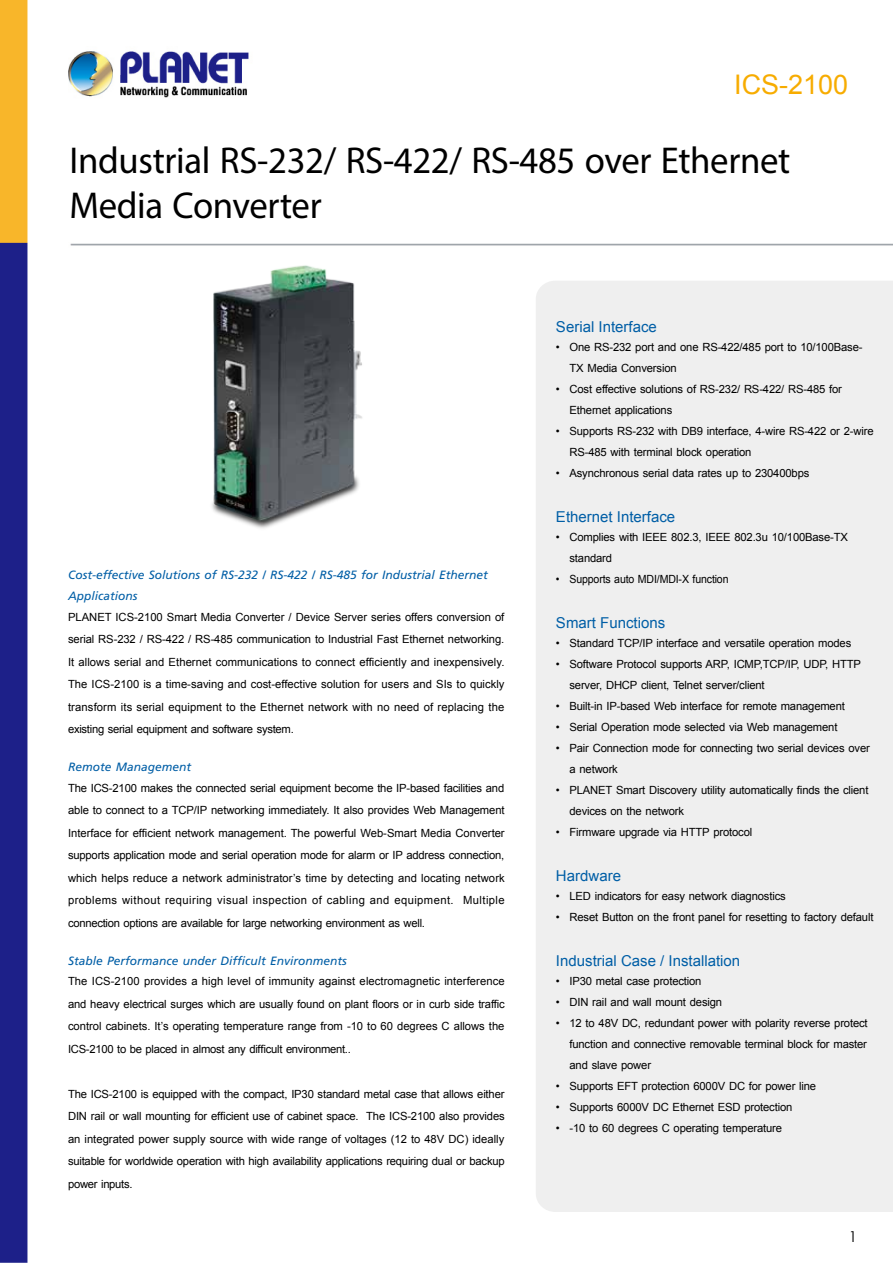
<style>
.page{position:relative;width:893px;height:1263px;background:#fff}
.page>*{position:absolute;margin:0;border:0;box-sizing:border-box;transform-origin:0 0}
.t1{font:37.5px/45px "Myriad Pro";letter-spacing:-.01em;color:#000}
.t2{font:27px "Arial";color:#f7ac00}
.t3{font:15px "Arial";color:#005ea6}
.t4{font:15px "Century Gothic";color:#000}
.t5{font:italic 12px/21px "Frutiger";color:#005ea6}
.t6{font:11.25px/22.5px "Arial";letter-spacing:-.015em;color:#000}
.t7{font:11.25px "Arial";letter-spacing:-.015em;color:#000;scale:.94 1}
</style>
<div class="page">
<img style="left:0;top:0;width:893px;height:1263px">
<div style="left:536px;top:281px;width:357px;height:931px;background:#efefef"></div>
<img style="left:201px;top:257px;width:172px;height:273px">
<h2 class="t2" style="left:734px;top:67px;width:116px">ICS-2100</h2>
<h1 class="t1" style="left:69px;top:137px;width:722px">Industrial RS-232/ RS-422/ RS-485 over Ethernet<br>Media Converter</h1>
<p class="t5" style="left:68px;top:565px;width:421px">Cost-effective Solutions of RS-232 / RS-422 / RS-485 for Industrial Ethernet<br>Applications</p>
<p class="t6" style="left:68px;top:606px;width:438px;text-align:justify">PLANET ICS-2100 Smart Media Converter / Device Server series offers conversion of serial RS-232 / RS-422 / RS-485 communication to Industrial Fast Ethernet networking.<br>It allows serial and Ethernet communications to connect efficiently and inexpensively.<br>The ICS-2100 is a time-saving and cost-effective solution for users and SIs to quickly transform its serial equipment to the Ethernet network with no need of replacing the existing serial equipment and software system.</p>
<p class="t5" style="left:68px;top:756px;width:125px">Remote Management</p>
<p class="t6" style="left:68px;top:777px;width:438px;text-align:justify">The ICS-2100 makes the connected serial equipment become the IP-based facilities and able to connect to a TCP/IP networking immediately. It also provides Web Management Interface for efficient network management. The powerful Web-Smart Media Converter supports application mode and serial operation mode for alarm or IP address connection, which helps reduce a network administrator’s time by detecting and locating network problems without requiring visual inspection of cabling and equipment. Multiple connection options are available for large networking environment as well.</p>
<p class="t5" style="left:68px;top:950px;width:280px">Stable Performance under Difficult Environments</p>
<p class="t6" style="left:68px;top:970px;width:438px;text-align:justify">The ICS-2100 provides a high level of immunity against electromagnetic interference and heavy electrical surges which are usually found on plant floors or in curb side traffic control cabinets. It’s operating temperature range from -10 to 60 degrees C allows the ICS-2100 to be placed in almost any difficult environment..</p>
<p class="t6" style="left:68px;top:1082px;width:438px;text-align:justify">The ICS-2100 is equipped with the compact, IP30 standard metal case that allows either DIN rail or wall mounting for efficient use of cabinet space. The ICS-2100 also provides an integrated power supply source with wide range of voltages (12 to 48V DC) ideally suitable for worldwide operation with high availability applications requiring dual or backup power inputs.</p>
<h3 class="t3" style="left:556px;top:317px;width:102px">Serial Interface</h3>
<p class="t6" style="left:569px;top:336px;width:295px;line-height:21px;text-indent:-14px">• One RS-232 port and one RS-422/485 port to 10/100Base-<br>TX Media Conversion</p>
<p class="t6" style="left:569px;top:378px;width:274px;line-height:21px;text-indent:-14px">• Cost effective solutions of RS-232/ RS-422/ RS-485 for<br>Ethernet applications</p>
<p class="t6" style="left:569px;top:420px;width:306px;line-height:21px;text-indent:-14px">• Supports RS-232 with DB9 interface, 4-wire RS-422 or 2-wire<br>RS-485 with terminal block operation</p>
<p class="t6" style="left:556px;top:461px;width:255px">• Asynchronous serial data rates up to 230400bps</p>
<h3 class="t3" style="left:556px;top:507px;width:121px">Ethernet Interface</h3>
<p class="t6" style="left:569px;top:526px;width:280px;line-height:21px;text-indent:-14px">• Complies with IEEE 802.3, IEEE 802.3u 10/100Base-TX standard</p>
<p class="t7" style="left:556px;top:571px;width:185px">• Supports auto MDI/MDI-X function</p>
<h3 class="t3" style="left:556px;top:613px;width:111px">Smart Functions</h3>
<p class="t6" style="left:556px;top:631px;width:297px">• Standard TCP/IP interface and versatile operation modes</p>
<p class="t6" style="left:569px;top:653px;width:293px;line-height:21px;text-indent:-14px">• Software Protocol supports ARP, ICMP,TCP/IP, UDP, HTTP server, DHCP client, Telnet server/client</p>
<p class="t6" style="left:556px;top:694px;width:290px">• Built-in IP-based Web interface for remote management</p>
<p class="t6" style="left:556px;top:715px;width:283px">• Serial Operation mode selected via Web management</p>
<p class="t6" style="left:569px;top:737px;width:302px;line-height:21px;text-indent:-14px">• Pair Connection mode for connecting two serial devices over a network</p>
<p class="t6" style="left:569px;top:779px;width:301px;line-height:21px;text-indent:-14px">• PLANET Smart Discovery utility automatically finds the client devices on the network</p>
<p class="t6" style="left:556px;top:821px;width:198px">• Firmware upgrade via HTTP protocol</p>
<h3 class="t3" style="left:556px;top:866px;width:67px">Hardware</h3>
<p class="t6" style="left:556px;top:884px;width:231px">• LED indicators for easy network diagnostics</p>
<p class="t6" style="left:556px;top:905px;width:319px">• Reset Button on the front panel for resetting to factory default</p>
<h3 class="t3" style="left:556px;top:951px;width:186px">Industrial Case / Installation</h3>
<p class="t6" style="left:556px;top:969px;width:147px">• IP30 metal case protection</p>
<p class="t6" style="left:556px;top:990px;width:168px">• DIN rail and wall mount design</p>
<p class="t6" style="left:569px;top:1012px;width:300px;line-height:21px;text-align:justify;text-indent:-14px">• 12 to 48V DC, redundant power with polarity reverse protect function and connective removable terminal block for master and slave power</p>
<p class="t6" style="left:556px;top:1075px;width:262px">• Supports EFT protection 6000V DC for power line</p>
<p class="t6" style="left:556px;top:1096px;width:238px">• Supports 6000V DC Ethernet ESD protection</p>
<p class="t6" style="left:556px;top:1117px;width:228px">• -10 to 60 degrees C operating temperature</p>
<h3 class="t4" style="left:849px;top:1227px;width:10px">1</h3>
</div>
